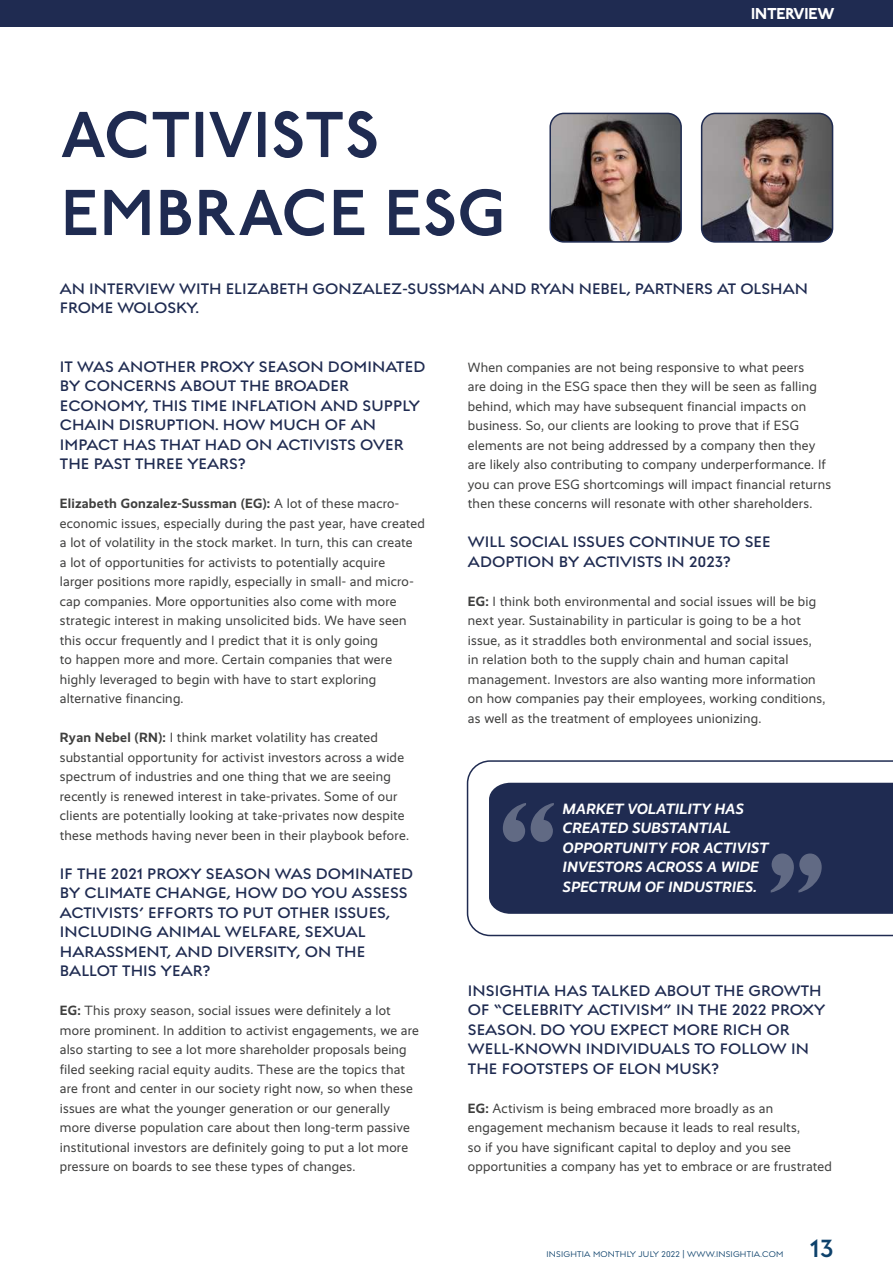
<style>
.page{position:relative;width:893px;height:1263px;background:#fff}
.page>*{position:absolute;margin:0;border:0;box-sizing:border-box;transform-origin:0 0}
.t1{font:600 64.5px/78px "P22 Underground";letter-spacing:.015em;color:#1f2b51}
.t2{font:600 27px "Regulator Nova";color:#0d416b}
.t3{font:600 16.5px/19.5px "Regulator Nova";letter-spacing:.005em;color:#1f2b51}
.t4{font:800 15.75px "P22 Underground";letter-spacing:-.01em;color:#fff}
.t5{font:italic 700 15px/19.5px "Realist";letter-spacing:.01em;color:#fff}
.t6{font:13.5px/19.5px "Realist";letter-spacing:.015em;color:#3f3f3e}
.t7{font:500 9px "Regulator Nova";letter-spacing:.02em;color:#0d416b}
.s1{font-weight:700}
</style>
<div class="page">
<img style="left:552px;top:113px;width:128px;height:127px">
<div style="left:549px;top:113px;width:133px;height:130px;border:2px solid #1f2b51;border-radius:14px"></div>
<img style="left:703px;top:113px;width:129px;height:127px">
<div style="left:701px;top:113px;width:132px;height:130px;border:2px solid #1f2b51;border-radius:14px"></div>
<div style="left:0;top:0;width:893px;height:27px;background:#1f2b51"></div>
<svg style="left:466px;top:760px;width:427px;height:177px"></svg>
<div style="left:489px;top:783px;width:404px;height:131px;background:#1f2b51"></div>
<svg style="left:503px;top:803px;width:51px;height:39px;background:#434d6c"></svg>
<svg style="left:771px;top:853px;width:51px;height:39px;background:#434d6c"></svg>
<h1 class="t1" style="left:61px;top:99px;width:446px">ACTIVISTS<br>EMBRACE ESG</h1>
<p class="t4" style="left:751px;top:5px;width:85px">INTERVIEW</p>
<p class="t3" style="left:60px;top:278px;width:750px">AN INTERVIEW WITH ELIZABETH GONZALEZ-SUSSMAN AND RYAN NEBEL, PARTNERS AT OLSHAN<br>FROME WOLOSKY.</p>
<p class="t3" style="left:60px;top:356px;width:367px">IT WAS ANOTHER PROXY SEASON DOMINATED<br>BY CONCERNS ABOUT THE BROADER<br>ECONOMY, THIS TIME INFLATION AND SUPPLY<br>CHAIN DISRUPTION. HOW MUCH OF AN<br>IMPACT HAS THAT HAD ON ACTIVISTS OVER<br>THE PAST THREE YEARS?</p>
<p class="t6" style="left:60px;top:494px;width:367px"><span class="s1">Elizabeth Gonzalez-Sussman (EG):</span> A lot of these macro&shy;economic issues, especially during the past year, have created a lot of volatility in the stock market. In turn, this can create<br>a lot of opportunities for activists to potentially acquire<br>larger positions more rapidly, especially in small- and micro&shy;cap companies. More opportunities also come with more strategic interest in making unsolicited bids. We have seen this occur frequently and I predict that it is only going<br>to happen more and more. Certain companies that were highly leveraged to begin with have to start exploring alternative financing.</p>
<p class="t6" style="left:60px;top:728px;width:351px"><span class="s1">Ryan Nebel (RN):</span> I think market volatility has created substantial opportunity for activist investors across a wide spectrum of industries and one thing that we are seeing recently is renewed interest in take-privates. Some of our clients are potentially looking at take-privates now despite these methods having never been in their playbook before.</p>
<p class="t3" style="left:60px;top:863px;width:355px">IF THE 2021 PROXY SEASON WAS DOMINATED BY CLIMATE CHANGE, HOW DO YOU ASSESS ACTIVISTS’ EFFORTS TO PUT OTHER ISSUES, INCLUDING ANIMAL WELFARE, SEXUAL HARASSMENT, AND DIVERSITY, ON THE BALLOT THIS YEAR?</p>
<p class="t6" style="left:60px;top:1001px;width:361px"><span class="s1">EG:</span> This proxy season, social issues were definitely a lot more prominent. In addition to activist engagements, we are also starting to see a lot more shareholder proposals being filed seeking racial equity audits. These are the topics that are front and center in our society right now, so when these issues are what the younger generation or our generally more diverse population care about then long-term passive institutional investors are definitely going to put a lot more pressure on boards to see these types of changes.</p>
<p class="t6" style="left:468px;top:357px;width:365px">When companies are not being responsive to what peers<br>are doing in the ESG space then they will be seen as falling behind, which may have subsequent financial impacts on business. So, our clients are looking to prove that if ESG elements are not being addressed by a company then they are likely also contributing to company underperformance. If you can prove ESG shortcomings will impact financial returns then these concerns will resonate with other shareholders.</p>
<p class="t3" style="left:468px;top:532px;width:304px">WILL SOCIAL ISSUES CONTINUE TO SEE<br>ADOPTION BY ACTIVISTS IN 2023?</p>
<p class="t6" style="left:468px;top:591px;width:359px"><span class="s1">EG:</span> I think both environmental and social issues will be big next year. Sustainability in particular is going to be a hot issue, as it straddles both environmental and social issues, in relation both to the supply chain and human capital management. Investors are also wanting more information on how companies pay their employees, working conditions, as well as the treatment of employees unionizing.</p>
<p class="t5" style="left:563px;top:799px;width:207px">MARKET VOLATILITY HAS<br>CREATED SUBSTANTIAL<br>OPPORTUNITY FOR ACTIVIST<br>INVESTORS ACROSS A WIDE<br>SPECTRUM OF INDUSTRIES.</p>
<p class="t3" style="left:468px;top:980px;width:359px">INSIGHTIA HAS TALKED ABOUT THE GROWTH OF “CELEBRITY ACTIVISM” IN THE 2022 PROXY SEASON. DO YOU EXPECT MORE RICH OR WELL-KNOWN INDIVIDUALS TO FOLLOW IN THE FOOTSTEPS OF ELON MUSK?</p>
<p class="t6" style="left:468px;top:1098px;width:366px"><span class="s1">EG:</span> Activism is being embraced more broadly as an engagement mechanism because it leads to real results,<br>so if you have significant capital to deploy and you see opportunities a company has yet to embrace or are frustrated</p>
<p class="t7" style="left:546px;top:1249px;width:238px">INSIGHTIA MONTHLY JULY 2022 | WWW.INSIGHTIA.COM</p>
<h2 class="t2" style="left:810px;top:1232px;width:25px">13</h2>
</div>
